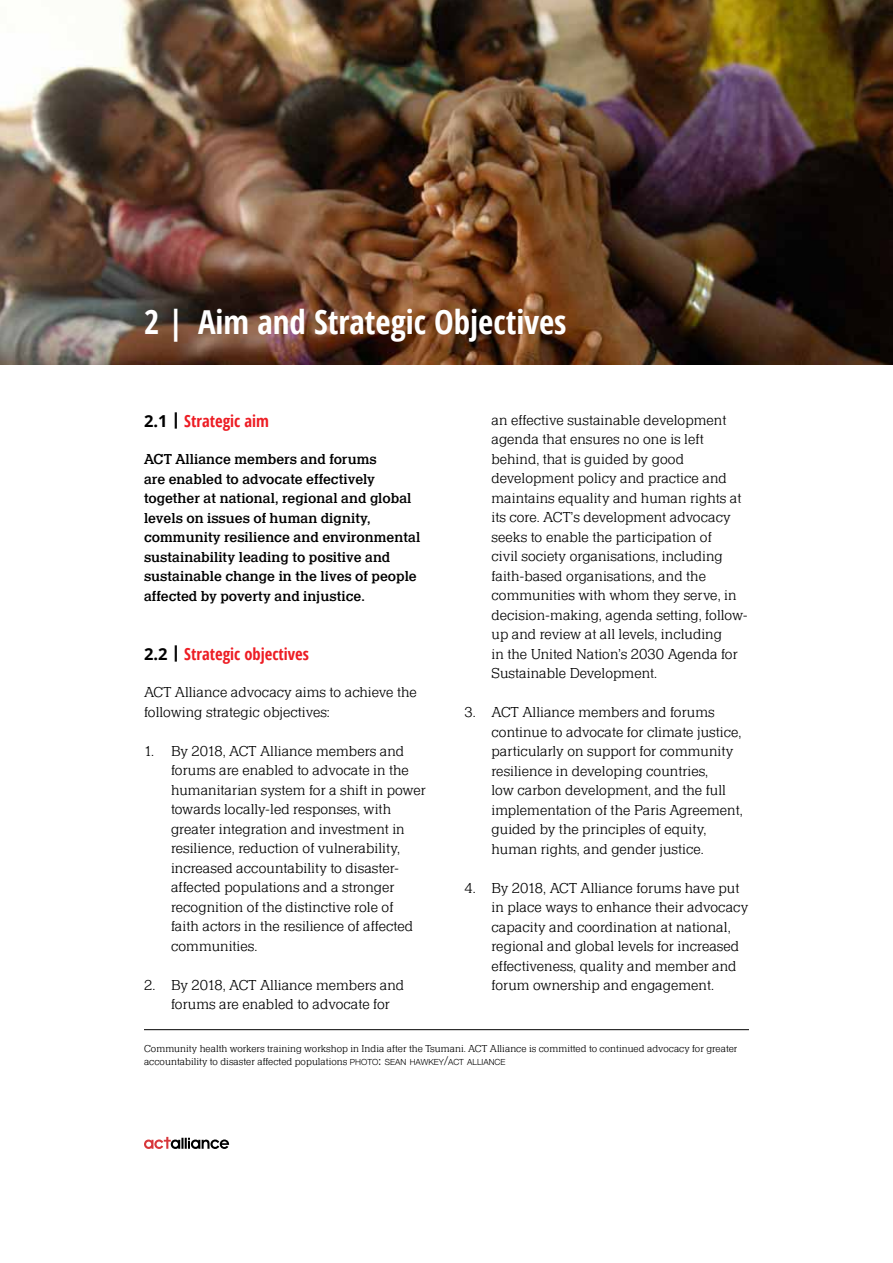
<style>
.page{position:relative;width:893px;height:1263px;background:#fff}
.page>*{position:absolute;margin:0;border:0;box-sizing:border-box;transform-origin:0 0}
.t1{font:700 condensed 33px "Open Sans";color:#fff}
.t2{font:700 condensed 16.5px "Open Sans";color:#ed1d24}
.t3{font:300 15px/19.5px "Quint URWTOT";color:#000}
.t4{font:500 15px/19.5px "Quint URWTOT";color:#000}
.t5{font:300 10.5px/12.6px "Quint URWTOT";color:#000}
.s1{font-stretch:normal;color:#000}
.s2{font-weight:800;font-stretch:normal;color:#000}
.s3{font-family:"Helvetica Neue";font-size:8.4px}
.s4{font-family:"Helvetica Neue";font-size:12px}
</style>
<div class="page">
<svg style="left:144px;top:1137px;width:85px;height:12px"></svg>
<img style="left:0;top:0;width:893px;height:364px">
<hr style="left:144px;top:1029px;width:605px;height:1px;background:#000">
<h1 class="t1" style="left:144px;top:299px;width:424px">2 | Aim and Strategic Objectives</h1>
<p class="t2" style="left:144px;top:409px;width:126px"><span class="s1">2.1</span> <span class="s2">|</span> Strategic aim</p>
<p class="t4" style="left:144px;top:450px;width:278px">ACT Alliance members and forums<br>are enabled to advocate effectively together at national, regional and global levels on issues of human dignity, community resilience and environmental sustainability leading to positive and sustainable change in the lives of people affected by poverty and injustice.</p>
<p class="t2" style="left:144px;top:642px;width:166px"><span class="s1">2.2</span> <span class="s2">|</span> Strategic objectives</p>
<p class="t3" style="left:144px;top:683px;width:274px">ACT Alliance advocacy aims to achieve the following strategic objectives:</p>
<p class="t3" style="left:171px;top:741px;width:256px;text-indent:-27px">1. By 2018, ACT Alliance members and forums are enabled to advocate in the humanitarian system for a shift in power towards locally-led responses, with greater integration and investment in resilience, reduction of vulnerability, increased accountability to disaster&shy;affected populations and a stronger recognition of the distinctive role of<br>faith actors in the resilience of affected communities.</p>
<p class="t3" style="left:171px;top:975px;width:235px;text-indent:-27px">2. By 2018, ACT Alliance members and forums are enabled to advocate for</p>
<p class="t3" style="left:491px;top:410px;width:258px">an effective sustainable development agenda that ensures no one is left behind, that is guided by good development policy and practice and maintains equality and human rights at its core. ACT’s development advocacy seeks to enable the participation of<br>civil society organisations, including faith-based organisations, and the communities with whom they serve, in decision-making, agenda setting, follow&shy;up and review at all levels, including<br>in the United Nation’s 2030 Agenda for Sustainable Development.</p>
<p class="t3" style="left:491px;top:703px;width:253px;text-indent:-27px">3. ACT Alliance members and forums continue to advocate for climate justice, particularly on support for community resilience in developing countries,<br>low carbon development, and the full implementation of the Paris Agreement, guided by the principles of equity, human rights, and gender justice.</p>
<p class="t3" style="left:491px;top:878px;width:258px;text-indent:-27px">4. By 2018, ACT Alliance forums have put in place ways to enhance their advocacy capacity and coordination at national, regional and global levels for increased effectiveness, quality and member and forum ownership and engagement.</p>
<p class="t5" style="left:144px;top:1043px;width:595px">Community health workers training workshop in India after the Tsumani. ACT Alliance is committed to continued advocacy for greater accountability to disaster affected populations <span class="s3">PHOTO</span><span class="s4">:</span> <span class="s3">SEAN HAWKEY</span><span class="s4">/</span><span class="s3">ACT ALLIANCE</span></p>
</div>
